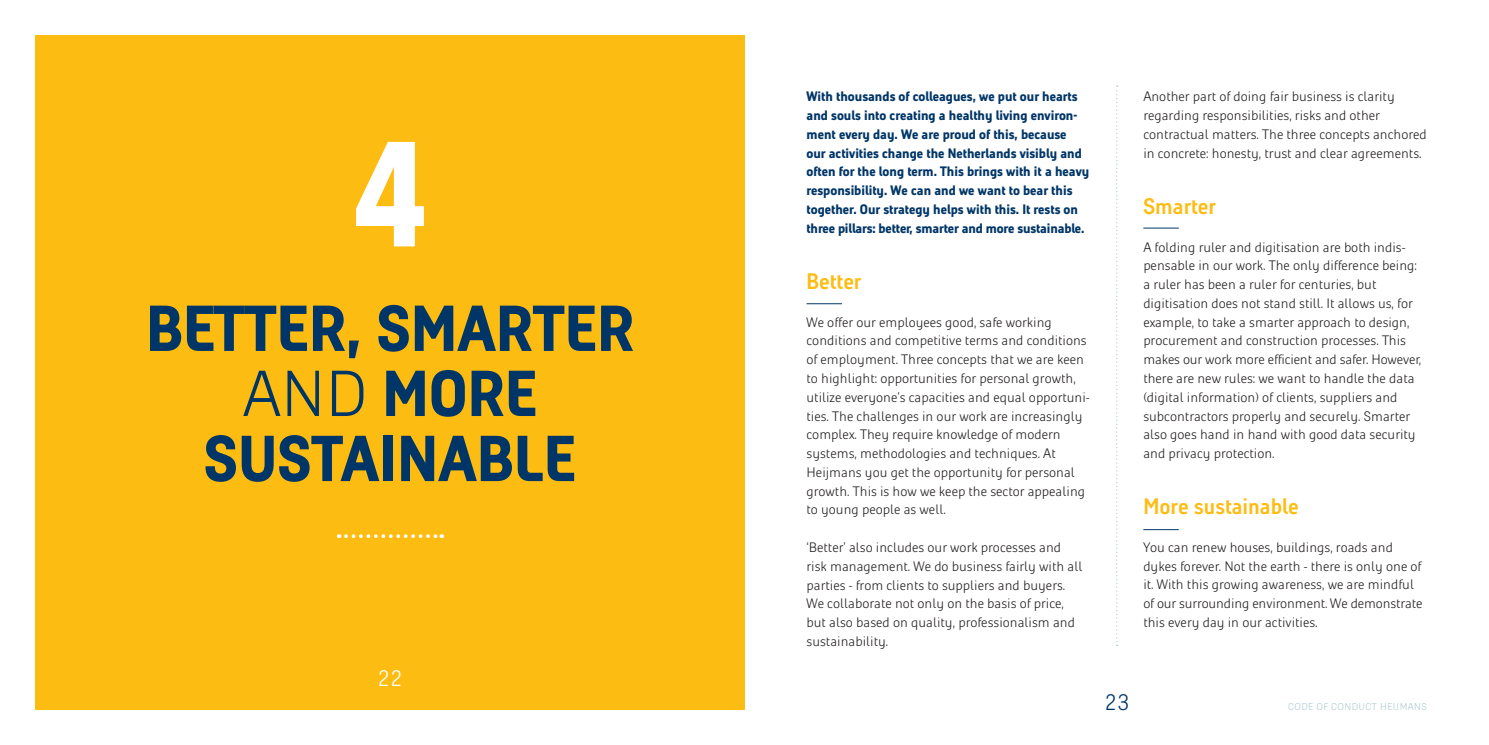
<style>
.page{position:relative;width:1489px;height:745px;background:#fff}
.page>*{position:absolute;margin:0;border:0;box-sizing:border-box;transform-origin:0 0}
.Titel_2{font:900 65px "Heijmans Con";color:#003667}
.Tussenkop{font:700 22.5px "Heijmans Con";color:#fdbc12}
.Titel_2-2{font:300 22.5px "Heijmans";color:#003667}
.Titel_2-3{font:300 22.5px "Heijmans";color:#fff}
.Platte_tekst{font:300 13.75px/18.8px "Heijmans";color:#231f20}
.Intro{font:900 13.75px/18.8px "Heijmans Con";color:#003667}
.Titel_2-4{font:300 10px "Heijmans";letter-spacing:.04em;color:#b0cad1}
.s1{font-family:"Heijmans";font-weight:300}
</style>
<div class="page">
<div style="left:35px;top:35px;width:709px;height:674px;background:#fdbc12"></div>
<svg style="left:1116px;top:85px;width:1px;height:557px"></svg>
<hr style="left:806px;top:303px;width:36px;height:1px;background:#003667">
<hr style="left:1143px;top:228px;width:35px;height:1px;background:#003667">
<hr style="left:1143px;top:529px;width:35px;height:1px;background:#003667">
<svg style="left:356px;top:142px;width:68px;height:104px"></svg>
<svg style="left:346px;top:534px;width:96px;height:3px"></svg>
<p class="Titel_2" style="left:146px;top:290px;width:490px">BETTER, SMARTER</p>
<p class="Titel_2" style="left:243px;top:355px;width:296px"><span class="s1">AND</span> MORE</p>
<p class="Titel_2" style="left:204px;top:420px;width:373px">SUSTAINABLE</p>
<p class="Titel_2-3" style="left:377px;top:664px;width:27px">22</p>
<p class="Intro" style="left:806px;top:87px;width:284px">With thousands of colleagues, we put our hearts and souls into creating a healthy living environ&shy;ment every day. We are proud of this, because<br>our activities change the Netherlands visibly and often for the long term. This brings with it a heavy responsibility. We can and we want to bear this together. Our strategy helps with this. It rests on three pillars: better, smarter and more sustainable.</p>
<p class="Tussenkop" style="left:806px;top:268px;width:56px">Better</p>
<p class="Platte_tekst" style="left:806px;top:312px;width:285px">We offer our employees good, safe working conditions and competitive terms and conditions of employment. Three concepts that we are keen to highlight: opportunities for personal growth, utilize everyone’s capacities and equal opportuni&shy;ties. The challenges in our work are increasingly complex. They require knowledge of modern systems, methodologies and techniques. At Heijmans you get the opportunity for personal growth. This is how we keep the sector appealing to young people as well.</p>
<p class="Platte_tekst" style="left:806px;top:537px;width:277px">‘Better’ also includes our work processes and risk management. We do business fairly with all parties - from clients to suppliers and buyers.<br>We collaborate not only on the basis of price, but also based on quality, professionalism and sustainability.</p>
<p class="Platte_tekst" style="left:1143px;top:87px;width:253px">Another part of doing fair business is clarity regarding responsibilities, risks and other</p>
<p class="Platte_tekst" style="left:1143px;top:125px;width:285px">contractual matters. The three concepts anchored in concrete: honesty, trust and clear agreements.</p>
<p class="Tussenkop" style="left:1143px;top:193px;width:74px">Smarter</p>
<p class="Platte_tekst" style="left:1143px;top:237px;width:264px">A folding ruler and digitisation are both indis-</p>
<p class="Platte_tekst" style="left:1143px;top:256px;width:275px">pensable in our work. The only difference being:</p>
<p class="Platte_tekst" style="left:1143px;top:275px;width:234px">a ruler has been a ruler for centuries, but</p>
<p class="Platte_tekst" style="left:1143px;top:293px;width:279px">digitisation does not stand still. It allows us, for example, to take a smarter approach to design, procurement and construction processes. This makes our work more efficient and safer. However, there are new rules: we want to handle the data (digital information) of clients, suppliers and</p>
<p class="Platte_tekst" style="left:1143px;top:406px;width:274px">subcontractors properly and securely. Smarter also goes hand in hand with good data security and privacy protection.</p>
<p class="Tussenkop" style="left:1143px;top:493px;width:157px">More sustainable</p>
<p class="Platte_tekst" style="left:1143px;top:537px;width:251px">You can renew houses, buildings, roads and</p>
<p class="Platte_tekst" style="left:1143px;top:556px;width:281px">dykes forever. Not the earth - there is only one of it. With this growing awareness, we are mindful of our surrounding environment. We demonstrate this every day in our activities.</p>
<p class="Titel_2-2" style="left:1103px;top:688px;width:27px">23</p>
<p class="Titel_2-4" style="left:1287px;top:699px;width:140px">CODE OF CONDUCT HEIJMANS</p>
</div>
